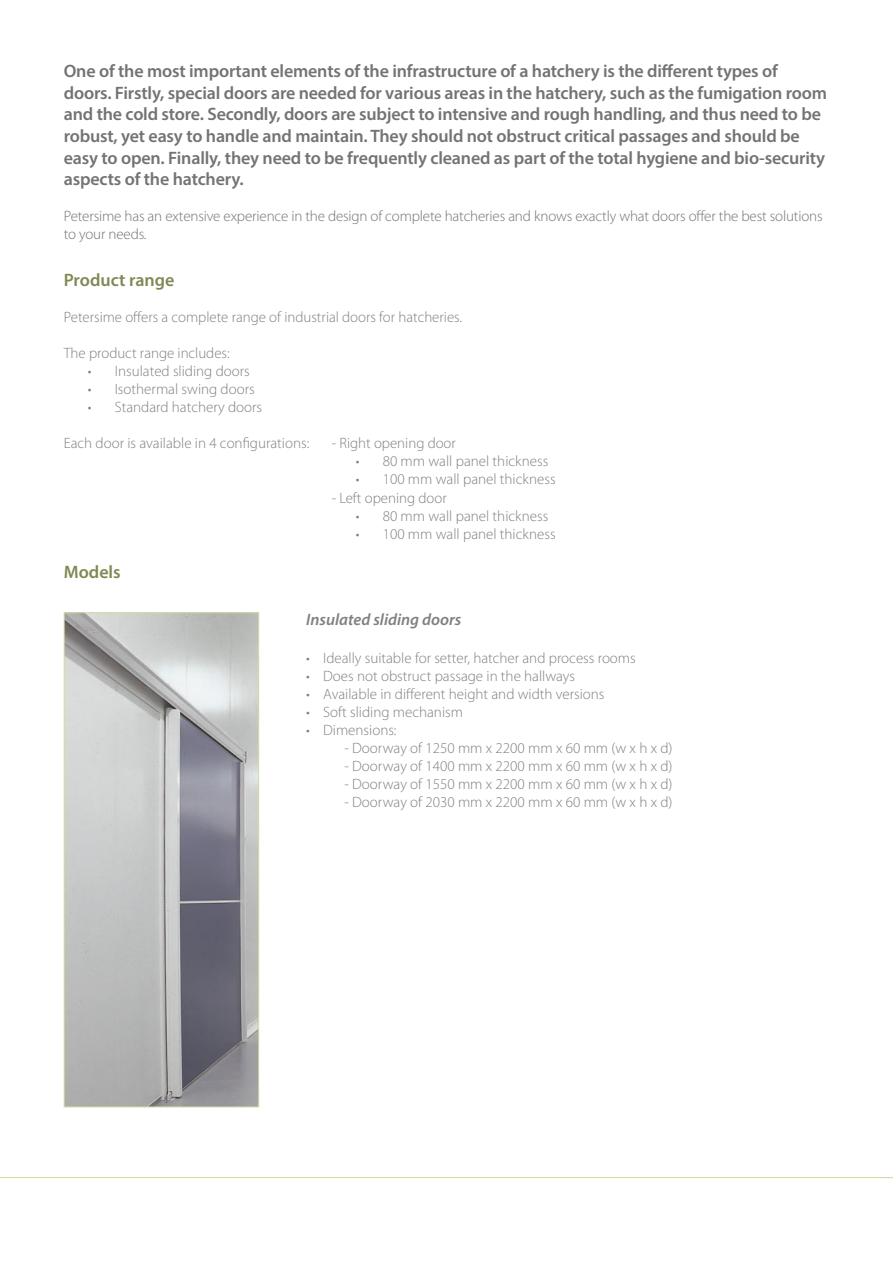
<style>
.page{position:relative;width:893px;height:1263px;background:#fff}
.page>*{position:absolute;margin:0;border:0;box-sizing:border-box;transform-origin:0 0}
.t1{font:600 18px/21.6px "Myriad Pro";letter-spacing:-.01em;color:#737373}
.t2{font:600 18px "Myriad Pro";color:#7f8953}
.t3{font:italic 600 16.5px "Myriad Pro";color:#808083}
.t4{font:300 15px "Myriad Pro";color:#808083}
.t5{font:300 15px/18px "Myriad Pro";letter-spacing:-.01em;color:#737373}
</style>
<div class="page">
<hr style="left:0;top:1177px;width:893px;height:1px;background:#d1dea0">
<img style="left:66px;top:614px;width:191px;height:491px">
<div style="left:64px;top:612px;width:195px;height:495px;border:1px solid #d1dea0"></div>
<p class="t1" style="left:64px;top:60px;width:765px">One of the most important elements of the infrastructure of a hatchery is the different types of doors. Firstly, special doors are needed for various areas in the hatchery, such as the fumigation room and the cold store. Secondly, doors are subject to intensive and rough handling, and thus need to be robust, yet easy to handle and maintain. They should not obstruct critical passages and should be easy to open. Finally, they need to be frequently cleaned as part of the total hygiene and bio-security aspects of the hatchery.</p>
<p class="t5" style="left:64px;top:208px;width:760px">Petersime has an extensive experience in the design of complete hatcheries and knows exactly what doors offer the best solutions to your needs.</p>
<p class="t2" style="left:64px;top:269px;width:112px">Product range</p>
<p class="t4" style="left:64px;top:309px;width:400px">Petersime offers a complete range of industrial doors for hatcheries.</p>
<p class="t4" style="left:64px;top:345px;width:167px">The product range includes:</p>
<p class="t4" style="left:88px;top:363px;width:164px">• Insulated sliding doors</p>
<p class="t4" style="left:88px;top:381px;width:168px">• Isothermal swing doors</p>
<p class="t4" style="left:88px;top:399px;width:176px">• Standard hatchery doors</p>
<p class="t4" style="left:64px;top:435px;width:247px">Each door is available in 4 configurations:</p>
<p class="t4" style="left:332px;top:435px;width:126px">- Right opening door</p>
<p class="t4" style="left:356px;top:453px;width:194px">• 80 mm wall panel thickness</p>
<p class="t4" style="left:356px;top:471px;width:201px">• 100 mm wall panel thickness</p>
<p class="t4" style="left:332px;top:490px;width:117px">- Left opening door</p>
<p class="t4" style="left:356px;top:508px;width:194px">• 80 mm wall panel thickness</p>
<p class="t4" style="left:356px;top:526px;width:201px">• 100 mm wall panel thickness</p>
<p class="t2" style="left:64px;top:560px;width:59px">Models</p>
<p class="t3" style="left:306px;top:609px;width:157px">Insulated sliding doors</p>
<p class="t4" style="left:306px;top:649px;width:331px">• Ideally suitable for setter, hatcher and process rooms</p>
<p class="t4" style="left:306px;top:667px;width:270px">• Does not obstruct passage in the hallways</p>
<p class="t4" style="left:306px;top:685px;width:300px">• Available in different height and width versions</p>
<p class="t4" style="left:306px;top:703px;width:158px">• Soft sliding mechanism</p>
<p class="t4" style="left:306px;top:721px;width:92px">• Dimensions:</p>
<p class="t4" style="left:344px;top:739px;width:330px">- Doorway of 1250 mm x 2200 mm x 60 mm (w x h x d)</p>
<p class="t4" style="left:344px;top:757px;width:330px">- Doorway of 1400 mm x 2200 mm x 60 mm (w x h x d)</p>
<p class="t4" style="left:344px;top:775px;width:330px">- Doorway of 1550 mm x 2200 mm x 60 mm (w x h x d)</p>
<p class="t4" style="left:344px;top:793px;width:330px">- Doorway of 2030 mm x 2200 mm x 60 mm (w x h x d)</p>
</div>
